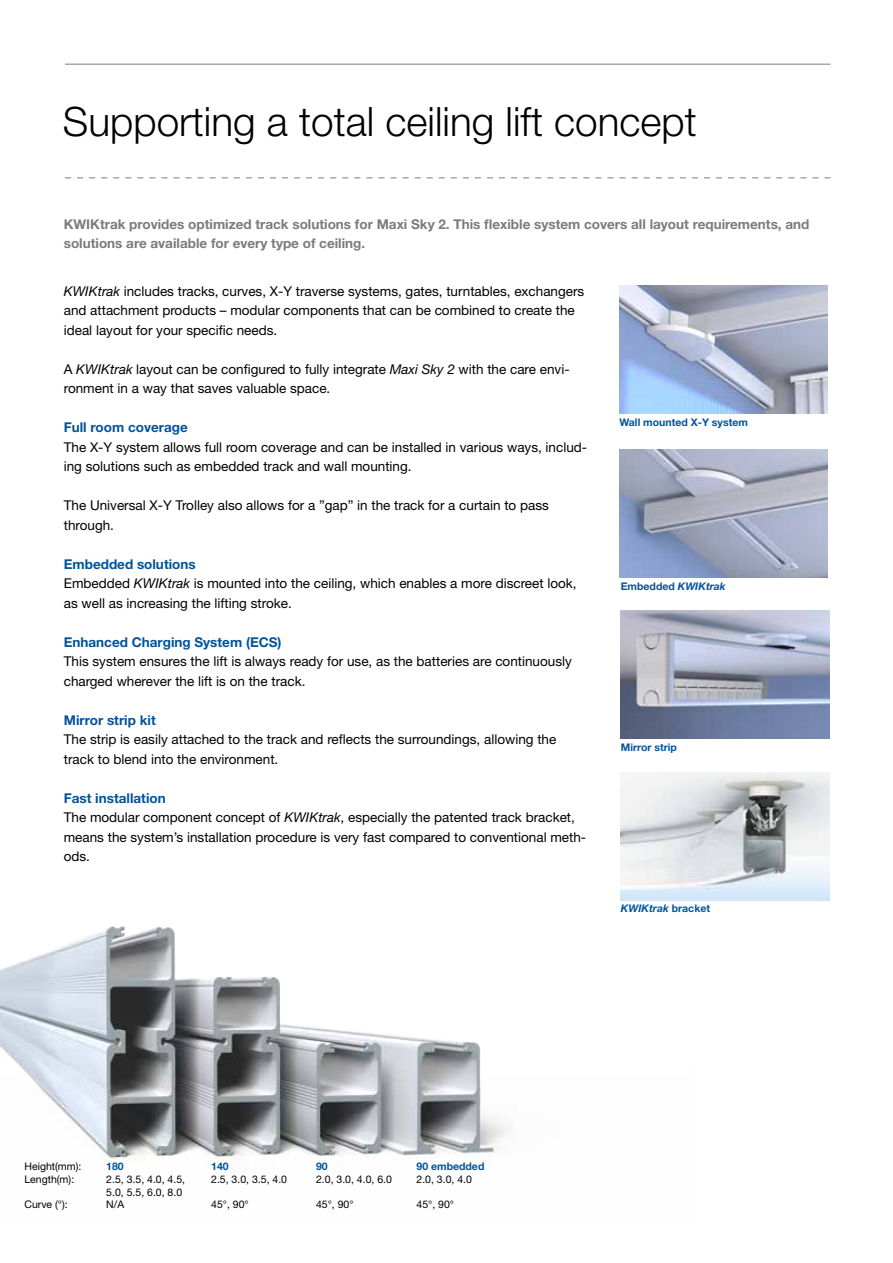
<style>
.page{position:relative;width:893px;height:1263px;background:#fff}
.page>*{position:absolute;margin:0;border:0;box-sizing:border-box;transform-origin:0 0}
.t1{font:300 40.5px "Helvetica Neue LT Pro";color:#000}
.t2{font:13.5px/19.5px "Helvetica Neue LT Std";color:#000}
.t3{font:700 13.5px/19.5px "Helvetica Neue LT Std";color:#7c7b7b}
.t4{font:700 13.5px "Helvetica Neue LT Std";color:#00539c}
.t5{font:10.5px/12.6px "Helvetica Neue LT Std";color:#000}
.t6{font:700 10.5px "Helvetica Neue LT Std";color:#00539c}
.t7{font:italic 700 10.5px "Helvetica Neue LT Std";color:#00539c}
.s1{font-style:italic}
.s2{font-weight:700;color:#00539c}
.s3{font-style:normal}
</style>
<div class="page">
<img style="left:619px;top:286px;width:209px;height:128px">
<img style="left:621px;top:772px;width:208px;height:128px">
<img style="left:0;top:889px;width:695px;height:275px">
<img style="left:619px;top:450px;width:209px;height:127px">
<img style="left:621px;top:611px;width:208px;height:127px">
<hr style="left:65px;top:64px;width:765px;height:1px;background:#7c7b7b">
<svg style="left:65px;top:177px;width:765px;height:1px"></svg>
<h1 class="t1" style="left:63px;top:97px;width:635px">Supporting a total ceiling lift concept</h1>
<p class="t3" style="left:64px;top:214px;width:747px">KWIKtrak provides optimized track solutions for Maxi Sky 2. This flexible system covers all layout requirements, and solutions are available for every type of ceiling.</p>
<p class="t2" style="left:64px;top:281px;width:522px"><span class="s1">KWIKtrak</span> includes tracks, curves, X-Y traverse systems, gates, turntables, exchangers and attachment products – modular components that can be combined to create the ideal layout for your specific needs.</p>
<p class="t2" style="left:64px;top:359px;width:507px">A <span class="s1">KWIKtrak</span> layout can be configured to fully integrate <span class="s1">Maxi Sky 2</span> with the care envi&shy;ronment in a way that saves valuable space.</p>
<p class="t4" style="left:64px;top:419px;width:125px">Full room coverage</p>
<p class="t2" style="left:64px;top:437px;width:525px">The X-Y system allows full room coverage and can be installed in various ways, includ&shy;ing solutions such as embedded track and wall mounting.</p>
<p class="t2" style="left:64px;top:495px;width:487px">The Universal X-Y Trolley also allows for a ”gap” in the track for a curtain to pass through.</p>
<p class="t2" style="left:64px;top:554px;width:514px"><span class="s2">Embedded solutions<br></span>Embedded <span class="s1">KWIKtrak</span> is mounted into the ceiling, which enables a more discreet look, as well as increasing the lifting stroke.</p>
<p class="t4" style="left:64px;top:633px;width:219px">Enhanced Charging System (ECS)</p>
<p class="t2" style="left:64px;top:651px;width:510px">This system ensures the lift is always ready for use, as the batteries are continuously charged wherever the lift is on the track.</p>
<p class="t4" style="left:64px;top:711px;width:93px">Mirror strip kit</p>
<p class="t2" style="left:64px;top:729px;width:494px">The strip is easily attached to the track and reflects the surroundings, allowing the track to blend into the environment.</p>
<p class="t2" style="left:64px;top:788px;width:524px"><span class="s2">Fast installation<br></span>The modular component concept of <span class="s1">KWIKtrak</span>, especially the patented track bracket, means the system’s installation procedure is very fast compared to conventional meth&shy;ods.</p>
<p class="t6" style="left:619px;top:416px;width:130px">Wall mounted X-Y system</p>
<p class="t6" style="left:621px;top:580px;width:106px">Embedded <span class="s1">KWIKtrak</span></p>
<p class="t6" style="left:621px;top:740px;width:58px">Mirror strip</p>
<p class="t7" style="left:621px;top:902px;width:91px">KWIKtrak <span class="s3">bracket</span></p>
<p class="t5" style="left:24px;top:1160px;width:58px">Height(mm):<br>Length(m):</p>
<p class="t5" style="left:24px;top:1198px;width:45px">Curve (°):</p>
<p class="t6" style="left:106px;top:1160px;width:19px">180</p>
<p class="t5" style="left:106px;top:1173px;width:80px">2.5, 3.5, 4.0, 4.5,<br>5.0, 5.5, 6.0, 8.0<br>N/A</p>
<p class="t6" style="left:211px;top:1160px;width:19px">140</p>
<p class="t5" style="left:211px;top:1173px;width:77px">2.5, 3.0, 3.5, 4.0</p>
<p class="t5" style="left:211px;top:1198px;width:39px">45°, 90°</p>
<p class="t6" style="left:316px;top:1160px;width:13px">90</p>
<p class="t5" style="left:316px;top:1173px;width:77px">2.0, 3.0, 4.0, 6.0</p>
<p class="t5" style="left:316px;top:1198px;width:39px">45°, 90°</p>
<p class="t6" style="left:417px;top:1160px;width:69px">90 embedded</p>
<p class="t5" style="left:417px;top:1173px;width:57px">2.0, 3.0, 4.0</p>
<p class="t5" style="left:417px;top:1198px;width:39px">45°, 90°</p>
</div>
